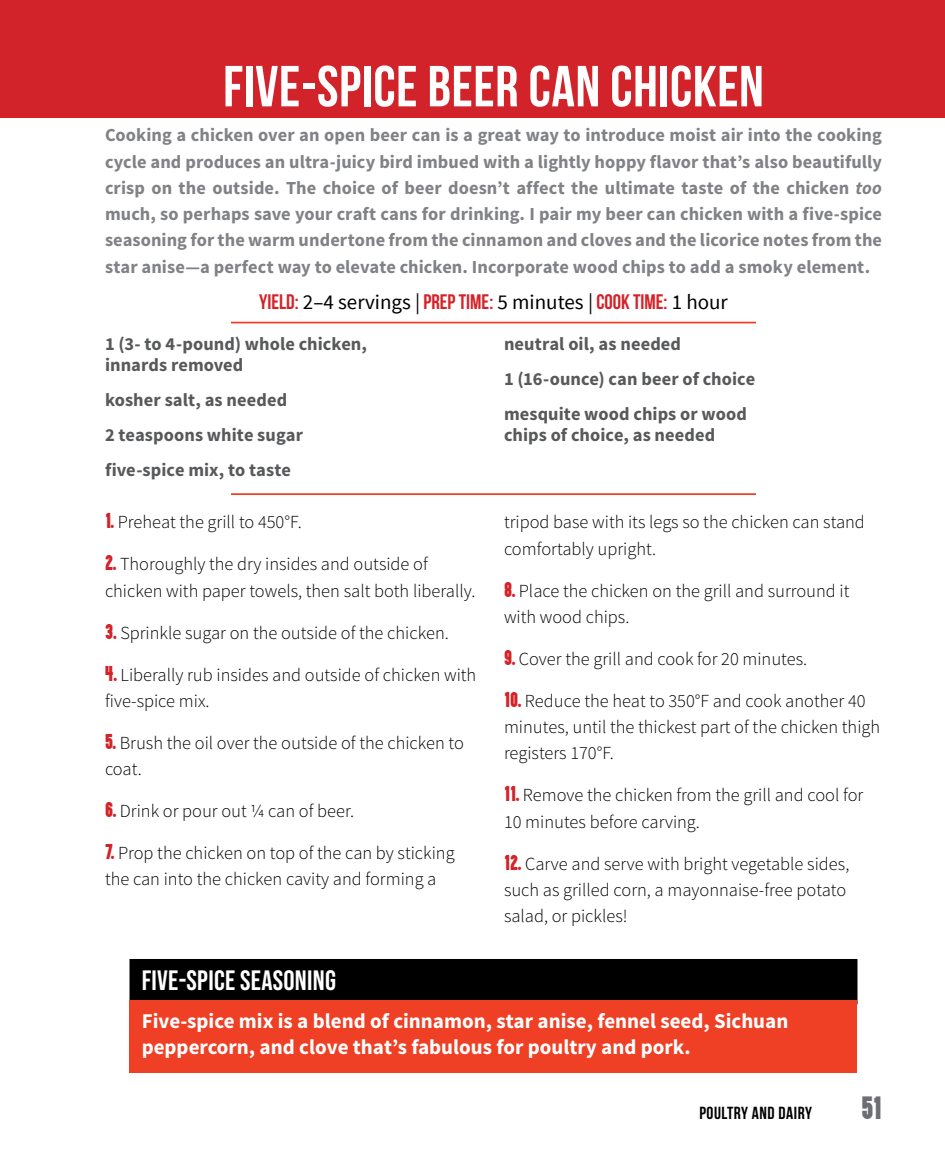
<style>
.page{position:relative;width:945px;height:1166px;background:#fff}
.page>*{position:absolute;margin:0;border:0;box-sizing:border-box;transform-origin:0 0}
.Recipe_Title{font:700 57.75px "Bebas Neue";letter-spacing:.01em;color:#fff}
.Sidebar_Title{font:28px "Bebas Neue";letter-spacing:.01em;color:#fff}
.t1{font:26.25px "Almonte";color:#6d6e71}
.Sidebar_Body{font:700 21px/25.4px "Source Sans Pro";color:#fff}
.yield{font:21px "Source Sans Pro";color:#000}
.Numbered_Steps{font:300 18.38px/26.2px "Source Sans Pro";color:#000}
.Head_Note{font:700 18.38px/26.2px "Source Sans Pro";letter-spacing:.005em;color:#808285;text-align:justify}
.Ingredients{font:700 18.38px/21px "Source Sans Pro";letter-spacing:.005em;color:#58595b}
.t2{font:700 17.5px "Bebas Neue";color:#000}
.s1{font-style:italic}
.s2{font-family:"Bebas Neue";font-weight:700;color:#d2232a}
.s3{font-family:"Almonte";font-weight:400;font-size:17.5px;color:#d2232a}
</style>
<div class="page">
<div style="left:0;top:0;width:945px;height:117px;background:#d2232a"></div>
<hr style="left:231px;top:322px;width:525px;height:1px;background:#ef3f24">
<hr style="left:231px;top:493px;width:525px;height:2px;background:#ef3f24">
<div style="left:130px;top:959px;width:728px;height:45px;background:#000"></div>
<div style="left:130px;top:1000px;width:728px;height:72px;background:#ef3f24"></div>
<p class="Recipe_Title" style="left:223px;top:55px;width:542px">FIVE-SPICE BEER CAN CHICKEN</p>
<p class="Head_Note" style="left:105px;top:123px;width:779px">Cooking a chicken over an open beer can is a great way to introduce moist air into the cooking cycle and produces an ultra-juicy bird imbued with a lightly hoppy flavor that’s also beautifully crisp on the outside. The choice of beer doesn’t affect the ultimate taste of the chicken <span class="s1">too </span>much, so perhaps save your craft cans for drinking. I pair my beer can chicken with a five-spice seasoning for the warm undertone from the cinnamon and cloves and the licorice notes from the star anise—a perfect way to elevate chicken. Incorporate wood chips to add a smoky element.</p>
<p class="yield" style="left:259px;top:289px;width:470px"><span class="s2">YIELD:</span> 2–4 servings | <span class="s2">PREP TIME:</span> 5 minutes | <span class="s2">COOK TIME:</span> 1 hour</p>
<p class="Ingredients" style="left:105px;top:334px;width:264px">1 (3- to 4-pound) whole chicken, innards removed</p>
<p class="Ingredients" style="left:105px;top:390px;width:184px">kosher salt, as needed</p>
<p class="Ingredients" style="left:105px;top:425px;width:200px">2 teaspoons white sugar</p>
<p class="Ingredients" style="left:105px;top:460px;width:188px">five-spice mix, to taste</p>
<p class="Ingredients" style="left:504px;top:334px;width:179px">neutral oil, as needed</p>
<p class="Ingredients" style="left:504px;top:369px;width:253px">1 (16-ounce) can beer of choice</p>
<p class="Ingredients" style="left:504px;top:404px;width:244px">mesquite wood chips or wood chips of choice, as needed</p>
<p class="Numbered_Steps" style="left:105px;top:509px;width:198px"><span class="s3">1.</span> Preheat the grill to 450°F.</p>
<p class="Numbered_Steps" style="left:105px;top:551px;width:372px"><span class="s3">2.</span> Thoroughly the dry insides and outside of chicken with paper towels, then salt both liberally.</p>
<p class="Numbered_Steps" style="left:105px;top:619px;width:345px"><span class="s3">3.</span> Sprinkle sugar on the outside of the chicken.</p>
<p class="Numbered_Steps" style="left:105px;top:661px;width:373px"><span class="s3">4.</span> Liberally rub insides and outside of chicken with five-spice mix.</p>
<p class="Numbered_Steps" style="left:105px;top:729px;width:361px"><span class="s3">5.</span> Brush the oil over the outside of the chicken to coat.</p>
<p class="Numbered_Steps" style="left:105px;top:798px;width:251px"><span class="s3">6.</span> Drink or pour out ¼ can of beer.</p>
<p class="Numbered_Steps" style="left:105px;top:840px;width:351px"><span class="s3">7.</span> Prop the chicken on top of the can by sticking the can into the chicken cavity and forming a</p>
<p class="Numbered_Steps" style="left:504px;top:509px;width:362px">tripod base with its legs so the chicken can stand comfortably upright.</p>
<p class="Numbered_Steps" style="left:504px;top:577px;width:347px"><span class="s3">8.</span> Place the chicken on the grill and surround it with wood chips.</p>
<p class="Numbered_Steps" style="left:504px;top:645px;width:305px"><span class="s3">9.</span> Cover the grill and cook for 20 minutes.</p>
<p class="Numbered_Steps" style="left:504px;top:687px;width:378px"><span class="s3">10.</span> Reduce the heat to 350°F and cook another 40 minutes, until the thickest part of the chicken thigh registers 170°F.</p>
<p class="Numbered_Steps" style="left:504px;top:782px;width:361px"><span class="s3">11.</span> Remove the chicken from the grill and cool for<br>10 minutes before carving.</p>
<p class="Numbered_Steps" style="left:504px;top:850px;width:347px"><span class="s3">12.</span> Carve and serve with bright vegetable sides, such as grilled corn, a mayonnaise-free potato salad, or pickles!</p>
<p class="Sidebar_Title" style="left:142px;top:965px;width:196px">FIVE-SPICE SEASONING</p>
<p class="Sidebar_Body" style="left:142px;top:1009px;width:648px">Five-spice mix is a blend of cinnamon, star anise, fennel seed, Sichuan peppercorn, and clove that’s fabulous for poultry and pork.</p>
<p class="t2" style="left:699px;top:1103px;width:16px">POULTRY</p>
<p class="t2" style="left:752px;top:1103px;width:42px">AND DAIRY</p>
<h3 class="t1" style="left:862px;top:1092px;width:22px">51</h3>
</div>
